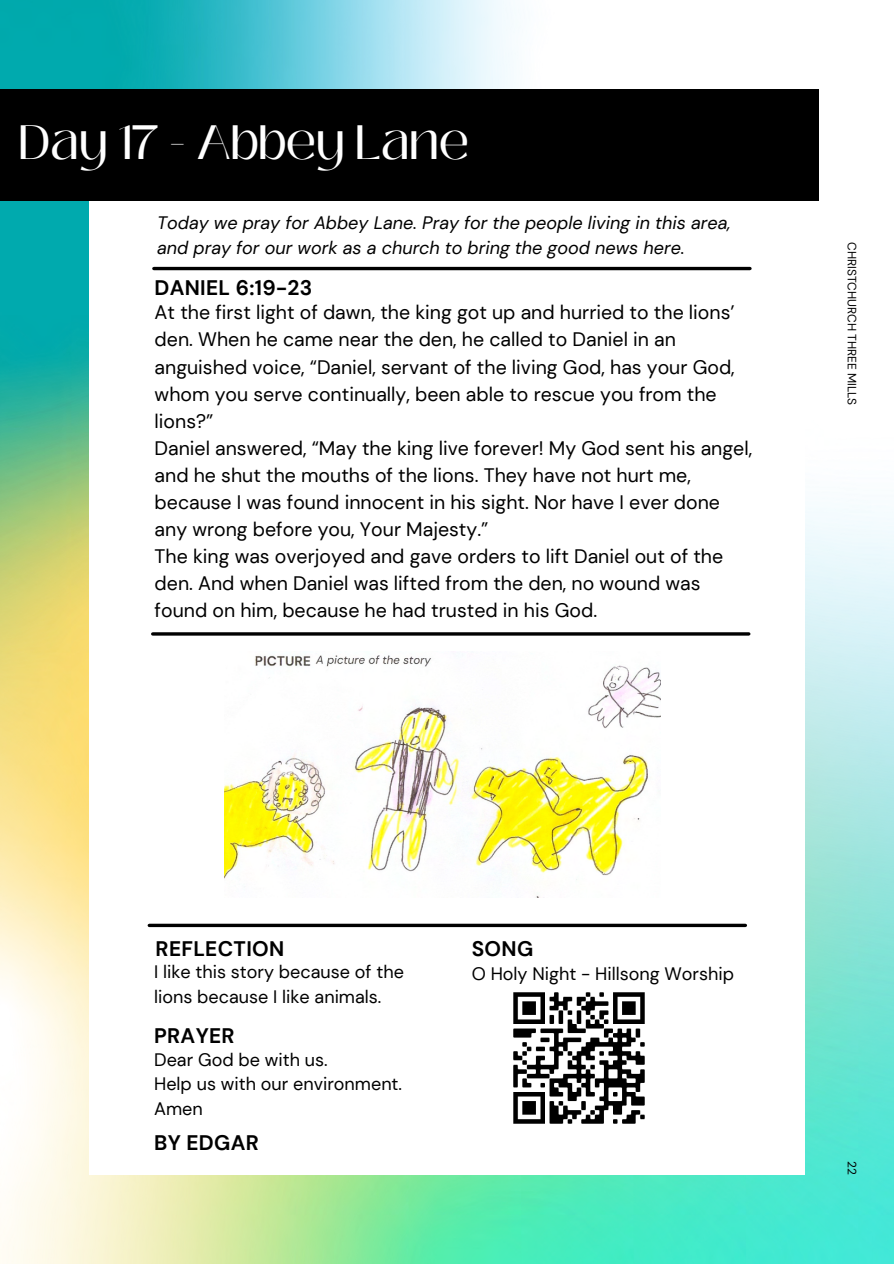
<style>
.page{position:relative;width:894px;height:1264px;background:#fff}
.page>*{position:absolute;margin:0;border:0;box-sizing:border-box;transform-origin:0 0}
.t1{font:48px "Black Mango";letter-spacing:-.015em;color:#fff}
.t2{font:700 21px "DM Sans";letter-spacing:.015em;color:#000}
.t3{font:19.5px/27px "DM Sans";color:#000}
.t4{font:18px/24.8px "DM Sans";color:#000}
.t5{font:italic 18px/24.8px "DM Sans";color:#000}
.t6{font:12px "DM Sans";color:#000}
</style>
<div class="page">
<img style="left:0;top:0;width:893px;height:1263px">
<div style="left:89px;top:89px;width:715px;height:1086px;background:#fff"></div>
<svg style="left:149px;top:923px;width:596px;height:4px;background:#2d2d2d"></svg>
<div style="left:0;top:89px;width:818px;height:112px;background:#000"></div>
<hr style="left:153px;top:632px;width:595px;height:3px;background:#000">
<img style="left:513px;top:992px;width:132px;height:132px">
<hr style="left:154px;top:267px;width:595px;height:3px;background:#000">
<img style="left:224px;top:655px;width:436px;height:242px">
<h1 class="t1" style="left:18px;top:106px;width:452px">Day 17 - Abbey Lane</h1>
<p class="t5" style="left:157px;top:210px;width:575px">Today we pray for Abbey Lane. Pray for the people living in this area, and pray for our work as a church to bring the good news here.</p>
<p class="t2" style="left:154px;top:274px;width:159px">DANIEL 6:19-23</p>
<p class="t3" style="left:155px;top:299px;width:599px">At the first light of dawn, the king got up and hurried to the lions’ den. When he came near the den, he called to Daniel in an anguished voice, “Daniel, servant of the living God, has your God, whom you serve continually, been able to rescue you from the lions?”<br>Daniel answered, “May the king live forever! My God sent his angel, and he shut the mouths of the lions. They have not hurt me, because I was found innocent in his sight. Nor have I ever done any wrong before you, Your Majesty.”<br>The king was overjoyed and gave orders to lift Daniel out of the den. And when Daniel was lifted from the den, no wound was found on him, because he had trusted in his God.</p>
<p class="t6" style="left:859px;top:242px;width:165px;rotate:90deg">CHRISTCHURCH THREE MILLS</p>
<p class="t2" style="left:156px;top:934px;width:130px">REFLECTION</p>
<p class="t4" style="left:154px;top:959px;width:251px">I like this story because of the lions because I like animals.</p>
<p class="t2" style="left:154px;top:1022px;width:82px">PRAYER</p>
<p class="t4" style="left:154px;top:1047px;width:249px">Dear God be with us.<br>Help us with our environment.<br>Amen</p>
<p class="t2" style="left:154px;top:1129px;width:106px">BY EDGAR</p>
<p class="t2" style="left:471px;top:934px;width:63px">SONG</p>
<p class="t4" style="left:471px;top:961px;width:264px">O Holy Night - Hillsong Worship</p>
<p class="t6" style="left:859px;top:1161px;width:15px;rotate:90deg">22</p>
</div>
